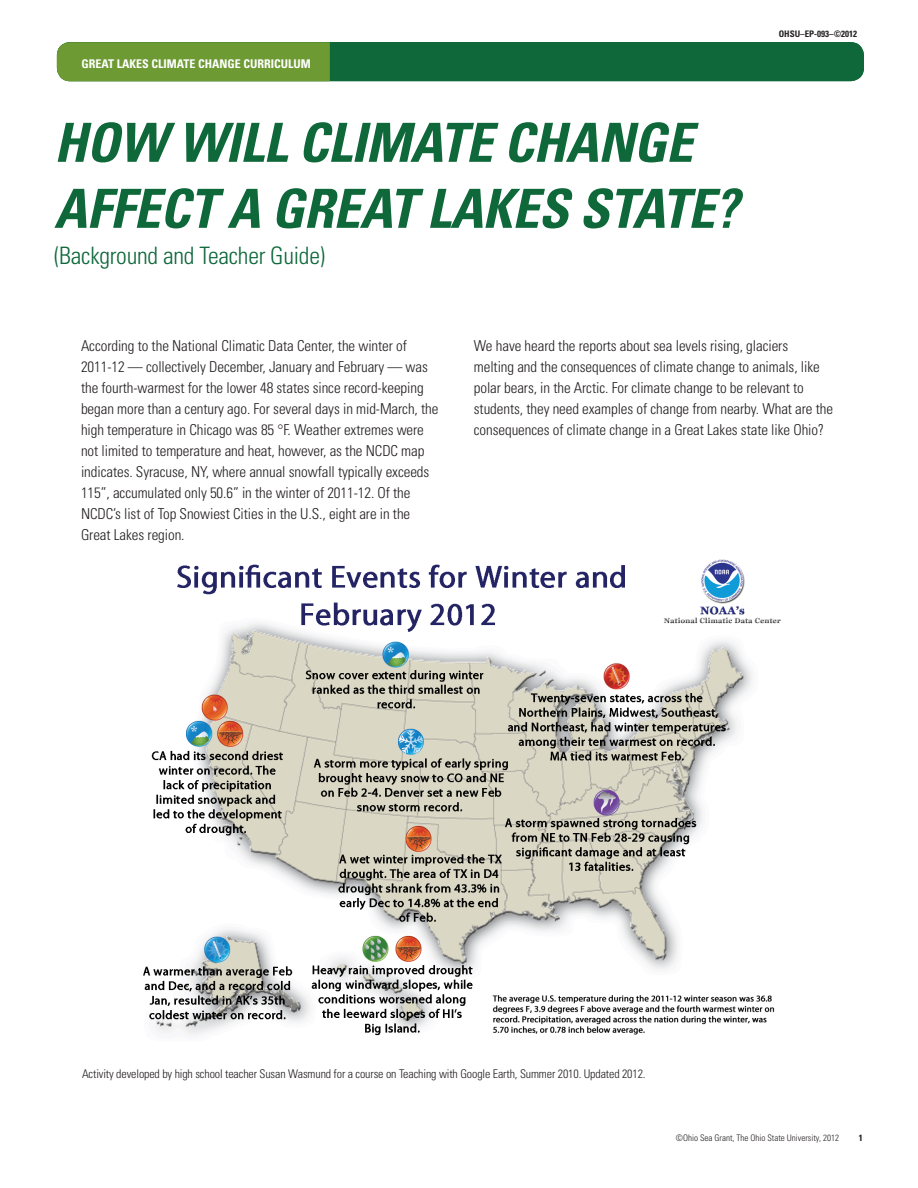
<style>
.page{position:relative;width:918px;height:1188px;background:#fff}
.page>*{position:absolute;margin:0;border:0;box-sizing:border-box;transform-origin:0 0}
.t1{font:italic 700 condensed 54px/66px "Univers LT Std";letter-spacing:-.01em;color:#0e683a}
.t2{font:300 condensed 24px "Univers LT Std";letter-spacing:-.01em;color:#0e683a}
.t3{font:300 condensed 15px/21px "Univers LT Std";letter-spacing:-.005em;color:#231f20}
.t4{font:300 condensed 12px "Univers LT Std";letter-spacing:-.01em;color:#231f20}
.t5{font:700 condensed 12px "Univers LT Std";color:#fff}
.t6{font:300 condensed 9px "Univers LT Std";color:#231f20}
.t7{font:700 condensed 9px "Univers LT Std";color:#231f20}
</style>
<div class="page">
<img style="left:143px;top:559px;width:638px;height:477px">
<div style="left:57px;top:42px;width:807px;height:39px;background:#0e683a;border-radius:14px"></div>
<div style="left:57px;top:42px;width:273px;height:39px;background:#6e9a34"></div>
<p class="t5" style="left:82px;top:56px;width:231px">GREAT LAKES CLIMATE CHANGE CURRICULUM</p>
<p class="t1" style="left:54px;top:110px;width:686px">HOW WILL CLIMATE CHANGE<br>AFFECT A GREAT LAKES STATE?</p>
<p class="t2" style="left:54px;top:241px;width:273px">(Background and Teacher Guide)</p>
<p class="t7" style="left:779px;top:28px;width:80px">OHSU–EP-093–©2012</p>
<p class="t3" style="left:81px;top:336px;width:359px">According to the National Climatic Data Center, the winter of 2011-12 — collectively December, January and February — was the fourth-warmest for the lower 48 states since record-keeping began more than a century ago. For several days in mid-March, the high temperature in Chicago was 85 °F. Weather extremes were not limited to temperature and heat, however, as the NCDC map indicates. Syracuse, NY, where annual snowfall typically exceeds 115”, accumulated only 50.6” in the winter of 2011-12. Of the NCDC’s list of Top Snowiest Cities in the U.S., eight are in the Great Lakes region.</p>
<p class="t3" style="left:474px;top:336px;width:361px">We have heard the reports about sea levels rising, glaciers<br>melting and the consequences of climate change to animals, like polar bears, in the Arctic. For climate change to be relevant to students, they need examples of change from nearby. What are the consequences of climate change in a Great Lakes state like Ohio?</p>
<p class="t4" style="left:82px;top:1067px;width:565px">Activity developed by high school teacher Susan Wasmund for a course on Teaching with Google Earth, Summer 2010. Updated 2012.</p>
<p class="t6" style="left:676px;top:1132px;width:165px">©Ohio Sea Grant, The Ohio State University, 2012</p>
<p class="t7" style="left:859px;top:1132px;width:5px">1</p>
</div>
